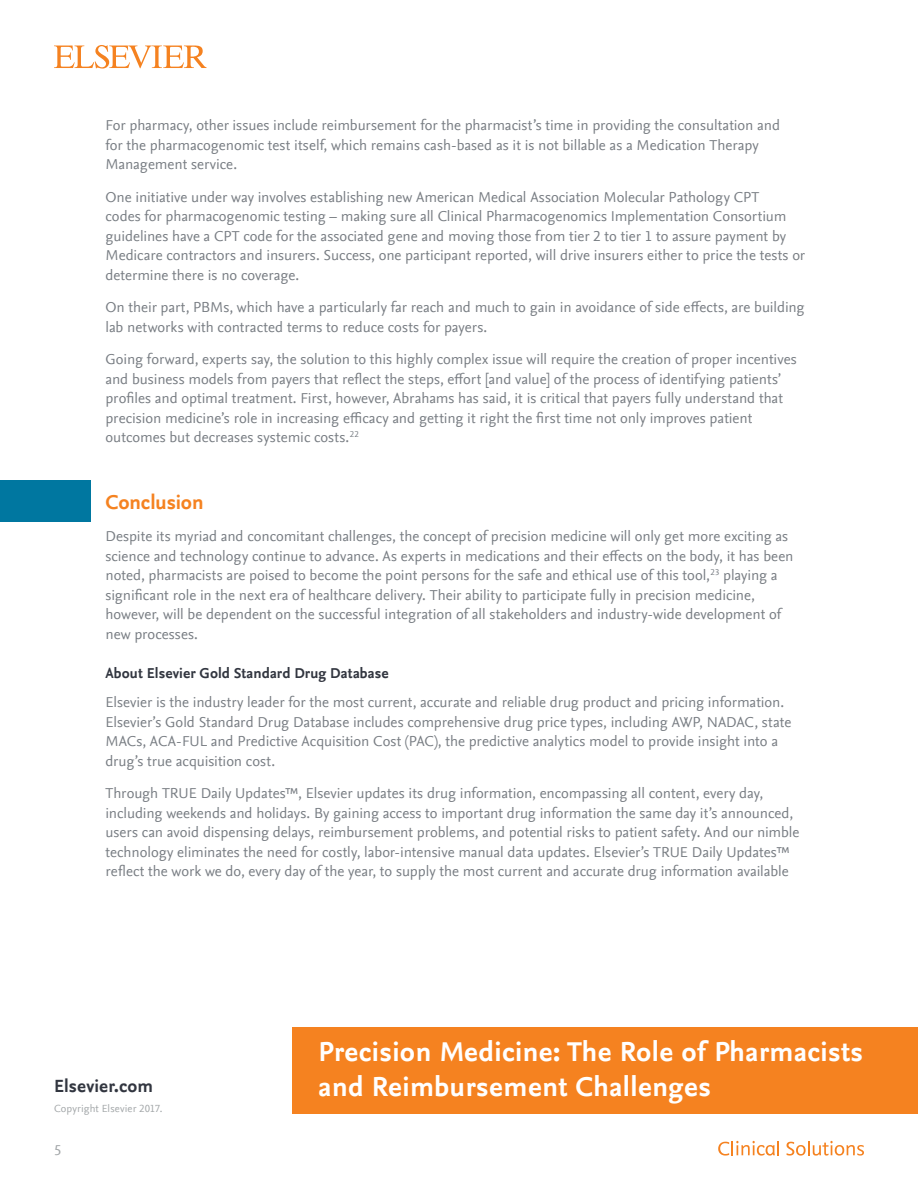
<style>
.page{position:relative;width:918px;height:1188px;background:#fff}
.page>*{position:absolute;margin:0;border:0;box-sizing:border-box;transform-origin:0 0}
.t1{font:700 28.5px "Nexus Sans Offc Pro";letter-spacing:.015em;color:#fff}
.t2{font:700 21px "Nexus Sans Offc Pro";letter-spacing:-.01em;color:#f58220}
.t3{font:700 18.6px "Nexus Sans Offc Pro";letter-spacing:.005em;color:#323640}
.t4{font:15px/19.5px "Nexus Sans Offc Pro";color:#787d83}
.t5{font:700 15px "Nexus Sans Offc Pro";letter-spacing:.005em;color:#323640}
.t6{font:15px "Nexus Sans Offc Pro";color:#a3a7a9}
.t7{font:10.8px "Nexus Sans Offc Pro";letter-spacing:.015em;color:#a3a7a9}
</style>
<div class="page">
<div style="left:0;top:480px;width:91px;height:42px;background:#0077a0"></div>
<div style="left:293px;top:1027px;width:625px;height:86px;background:#f58220"></div>
<svg style="left:718px;top:1141px;width:61px;height:15px"></svg>
<svg style="left:786px;top:1141px;width:78px;height:15px"></svg>
<svg style="left:54px;top:45px;width:153px;height:24px"></svg>
<p class="t4" style="left:105px;top:115px;width:676px">For pharmacy, other issues include reimbursement for the pharmacist’s time in providing the consultation and for the pharmacogenomic test itself, which remains cash-based as it is not billable as a Medication Therapy<br>Management service.</p>
<p class="t4" style="left:105px;top:186px;width:701px">One initiative under way involves establishing new American Medical Association Molecular Pathology CPT<br>codes for pharmacogenomic testing – making sure all Clinical Pharmacogenomics Implementation Consortium guidelines have a CPT code for the associated gene and moving those from tier 2 to tier 1 to assure payment by Medicare contractors and insurers. Success, one participant reported, will drive insurers either to price the tests or determine there is no coverage.</p>
<p class="t4" style="left:105px;top:297px;width:701px">On their part, PBMs, which have a particularly far reach and much to gain in avoidance of side effects, are building lab networks with contracted terms to reduce costs for payers.</p>
<p class="t4" style="left:105px;top:349px;width:693px">Going forward, experts say, the solution to this highly complex issue will require the creation of proper incentives and business models from payers that reflect the steps, effort [and value] of the process of identifying patients’ profiles and optimal treatment. First, however, Abrahams has said, it is critical that payers fully understand that precision medicine’s role in increasing efficacy and getting it right the first time not only improves patient outcomes but decreases systemic costs.<sup>22</sup></p>
<h2 class="t2" style="left:105px;top:486px;width:100px">Conclusion</h2>
<p class="t4" style="left:105px;top:526px;width:690px">Despite its myriad and concomitant challenges, the concept of precision medicine will only get more exciting as science and technology continue to advance. As experts in medications and their effects on the body, it has been noted, pharmacists are poised to become the point persons for the safe and ethical use of this tool,<sup>23</sup> playing a significant role in the next era of healthcare delivery. Their ability to participate fully in precision medicine, however, will be dependent on the successful integration of all stakeholders and industry-wide development of new processes.</p>
<p class="t5" style="left:105px;top:662px;width:285px">About Elsevier Gold Standard Drug Database</p>
<p class="t4" style="left:105px;top:692px;width:687px">Elsevier is the industry leader for the most current, accurate and reliable drug product and pricing information.<br>Elsevier’s Gold Standard Drug Database includes comprehensive drug price types, including AWP, NADAC, state MACs, ACA-FUL and Predictive Acquisition Cost (PAC), the predictive analytics model to provide insight into a drug’s true acquisition cost.</p>
<p class="t4" style="left:105px;top:783px;width:696px">Through TRUE Daily Updates™, Elsevier updates its drug information, encompassing all content, every day, including weekends and holidays. By gaining access to important drug information the same day it’s announced, users can avoid dispensing delays, reimbursement problems, and potential risks to patient safety. And our nimble technology eliminates the need for costly, labor-intensive manual data updates. Elsevier’s TRUE Daily Updates™ reflect the work we do, every day of the year, to supply the most current and accurate drug information available</p>
<h1 class="t1" style="left:319px;top:1031px;width:546px">Precision Medicine: The Role of Pharmacists</h1>
<p class="t3" style="left:54px;top:1071px;width:101px">Elsevier.com</p>
<h1 class="t1" style="left:319px;top:1065px;width:394px">and Reimbursement Challenges</h1>
<p class="t7" style="left:54px;top:1100px;width:110px">Copyright Elsevier 2017.</p>
<p class="t6" style="left:54px;top:1139px;width:9px">5</p>
</div>
